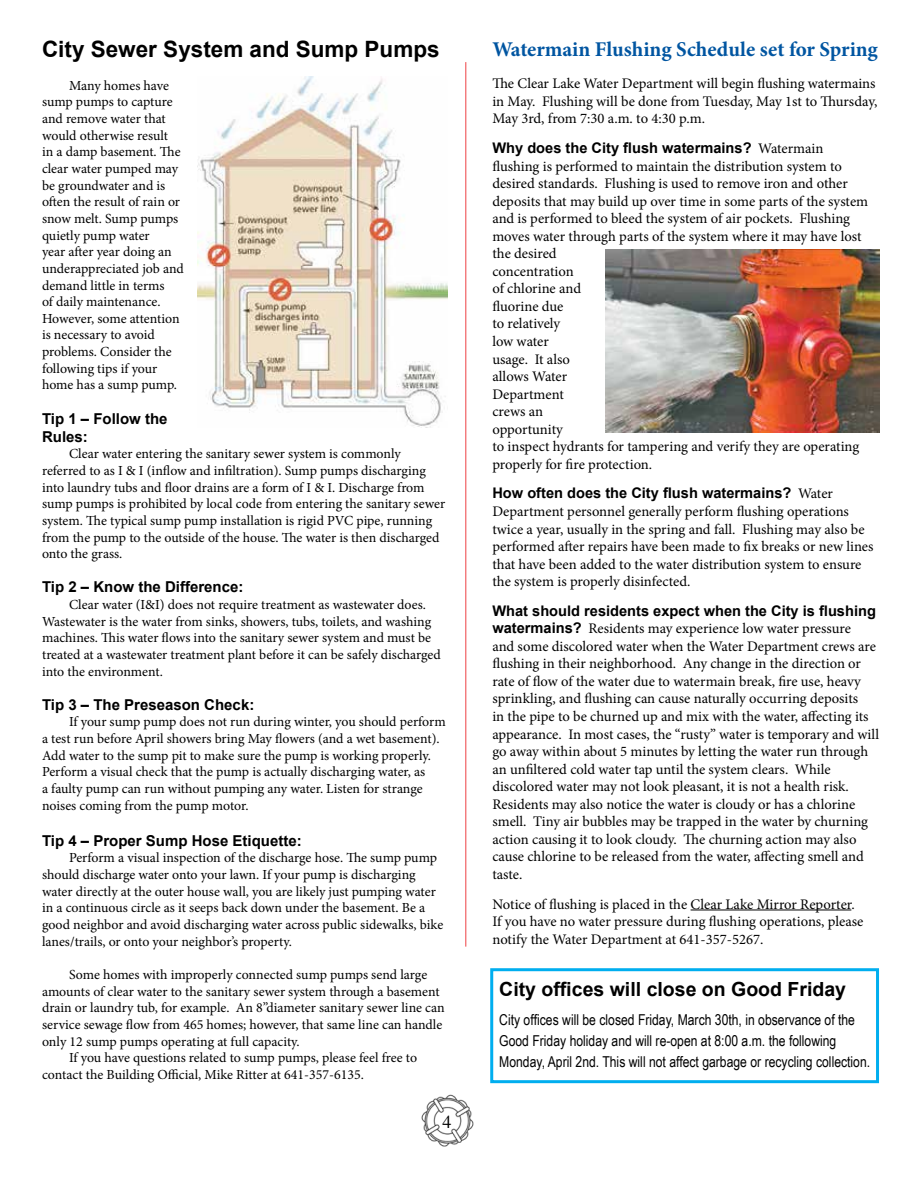
<style>
.page{position:relative;width:918px;height:1188px;background:#fff}
.page>*{position:absolute;margin:0;border:0;box-sizing:border-box;transform-origin:0 0}
.t1{font:700 22.5px "Arial";color:#000}
.t2{font:700 21px "Minion Pro";color:#0055a1}
.t3{font:700 19.5px "Arial";color:#000}
.t4{font:18px "Times";color:#000}
.t5{font:15px/21px "Arial Narrow";color:#000}
.t6{font:700 15px/18px "Arial";color:#000}
.t7{font:14.7px/17.5px "Minion Pro";color:#000}
.t8{font:700 14.7px "Arial";color:#000}
.t9{font:13.8px/16.6px "Minion Pro";letter-spacing:-.005em;color:#000}
.s1{font-family:"Minion Pro";font-weight:400}
.s2{font-family:"Arial";font-weight:700}
</style>
<div class="page">
<img style="left:421px;top:1094px;width:53px;height:53px">
<img style="left:197px;top:76px;width:250px;height:352px">
<hr style="left:691px;top:910px;width:160px;height:1px;background:#000">
<img style="left:605px;top:250px;width:274px;height:182px">
<hr style="left:465px;top:62px;width:1px;height:885px;background:#ef4144">
<div style="left:490px;top:968px;width:389px;height:115px;border:3px solid #00aeef"></div>
<h1 class="t1" style="left:42px;top:34px;width:399px">City Sewer System and Sump Pumps</h1>
<p class="t9" style="left:42px;top:77px;width:143px;text-indent:27px">Many homes have sump pumps to capture and remove water that would otherwise result<br>in a damp basement. The clear water pumped may be groundwater and is often the result of rain or snow melt. Sump pumps quietly pump water<br>year after year doing an underappreciated job and demand little in terms<br>of daily maintenance.<br>However, some attention is necessary to avoid problems. Consider the following tips if your home has a sump pump.</p>
<p class="t6" style="left:42px;top:410px;width:127px">Tip 1 – Follow the<br>Rules:</p>
<p class="t9" style="left:42px;top:446px;width:405px;text-indent:27px">Clear water entering the sanitary sewer system is commonly referred to as I &amp; I (inflow and infiltration). Sump pumps discharging into laundry tubs and floor drains are a form of I &amp; I. Discharge from sump pumps is prohibited by local code from entering the sanitary sewer system. The typical sump pump installation is rigid PVC pipe, running from the pump to the outside of the house. The water is then discharged onto the grass.</p>
<p class="t6" style="left:42px;top:579px;width:203px">Tip 2 – Know the Difference:</p>
<p class="t9" style="left:42px;top:596px;width:400px;text-indent:27px">Clear water (I&amp;I) does not require treatment as wastewater does.<br>Wastewater is the water from sinks, showers, tubs, toilets, and washing machines. This water flows into the sanitary sewer system and must be treated at a wastewater treatment plant before it can be safely discharged into the environment.</p>
<p class="t6" style="left:42px;top:696px;width:214px">Tip 3 – The Preseason Check:</p>
<p class="t9" style="left:42px;top:714px;width:405px;text-indent:27px">If your sump pump does not run during winter, you should perform a test run before April showers bring May flowers (and a wet basement).<br>Add water to the sump pit to make sure the pump is working properly.<br>Perform a visual check that the pump is actually discharging water, as<br>a faulty pump can run without pumping any water. Listen for strange noises coming from the pump motor.</p>
<p class="t6" style="left:42px;top:832px;width:261px">Tip 4 – Proper Sump Hose Etiquette:</p>
<p class="t9" style="left:42px;top:850px;width:403px;text-indent:27px">Perform a visual inspection of the discharge hose. The sump pump should discharge water onto your lawn. If your pump is discharging water directly at the outer house wall, you are likely just pumping water in a continuous circle as it seeps back down under the basement. Be a good neighbor and avoid discharging water across public sidewalks, bike lanes/trails, or onto your neighbor’s property.</p>
<p class="t9" style="left:69px;top:966px;width:360px">Some homes with improperly connected sump pumps send large</p>
<p class="t9" style="left:42px;top:983px;width:399px">amounts of clear water to the sanitary sewer system through a basement</p>
<p class="t9" style="left:42px;top:1000px;width:404px">drain or laundry tub, for example. An 8”diameter sanitary sewer line can</p>
<p class="t9" style="left:42px;top:1016px;width:402px">service sewage flow from 465 homes; however, that same line can handle</p>
<p class="t9" style="left:42px;top:1033px;width:259px">only 12 sump pumps operating at full capacity.</p>
<p class="t9" style="left:69px;top:1050px;width:350px">If you have questions related to sump pumps, please feel free to</p>
<p class="t9" style="left:42px;top:1066px;width:323px">contact the Building Official, Mike Ritter at 641-357-6135.</p>
<h3 class="t4" style="left:443px;top:1105px;width:10px">4</h3>
<h2 class="t2" style="left:492px;top:34px;width:387px">Watermain Flushing Schedule set for Spring</h2>
<p class="t7" style="left:492px;top:75px;width:386px">The Clear Lake Water Department will begin flushing watermains in May. Flushing will be done from Tuesday, May 1st to Thursday,<br>May 3rd, from 7:30 a.m. to 4:30 p.m.</p>
<p class="t8" style="left:492px;top:138px;width:333px">Why does the City flush watermains? <span class="s1">Watermain</span></p>
<p class="t7" style="left:492px;top:157px;width:377px">flushing is performed to maintain the distribution system to desired standards. Flushing is used to remove iron and other deposits that may build up over time in some parts of the system and is performed to bleed the system of air pockets. Flushing moves water through parts of the system where it may have lost the desired<br>concentration<br>of chlorine and<br>fluorine due<br>to relatively<br>low water<br>usage. It also<br>allows Water<br>Department<br>crews an<br>opportunity<br>to inspect hydrants for tampering and verify they are operating properly for fire protection.</p>
<p class="t8" style="left:492px;top:484px;width:342px">How often does the City flush watermains? <span class="s1">Water</span></p>
<p class="t7" style="left:492px;top:503px;width:383px">Department personnel generally perform flushing operations twice a year, usually in the spring and fall. Flushing may also be performed after repairs have been made to fix breaks or new lines that have been added to the water distribution system to ensure the system is properly disinfected.</p>
<p class="t8" style="left:492px;top:601px;width:385px">What should residents expect when the City is flushing</p>
<p class="t7" style="left:492px;top:620px;width:388px"><span class="s2">watermains?</span> Residents may experience low water pressure<br>and some discolored water when the Water Department crews are flushing in their neighborhood. Any change in the direction or rate of flow of the water due to watermain break, fire use, heavy sprinkling, and flushing can cause naturally occurring deposits<br>in the pipe to be churned up and mix with the water, affecting its appearance. In most cases, the “rusty” water is temporary and will go away within about 5 minutes by letting the water run through an unfiltered cold water tap until the system clears. While discolored water may not look pleasant, it is not a health risk.<br>Residents may also notice the water is cloudy or has a chlorine smell. Tiny air bubbles may be trapped in the water by churning action causing it to look cloudy. The churning action may also cause chlorine to be released from the water, affecting smell and taste.</p>
<p class="t7" style="left:492px;top:895px;width:373px">Notice of flushing is placed in the Clear Lake Mirror Reporter.<br>If you have no water pressure during flushing operations, please notify the Water Department at 641-357-5267.</p>
<h3 class="t3" style="left:499px;top:977px;width:348px">City offices will close on Good Friday</h3>
<p class="t5" style="left:499px;top:1008px;width:372px">City offices will be closed Friday, March 30th, in observance of the<br>Good Friday holiday and will re-open at 8:00 a.m. the following<br>Monday, April 2nd. This will not affect garbage or recycling collection.</p>
</div>
